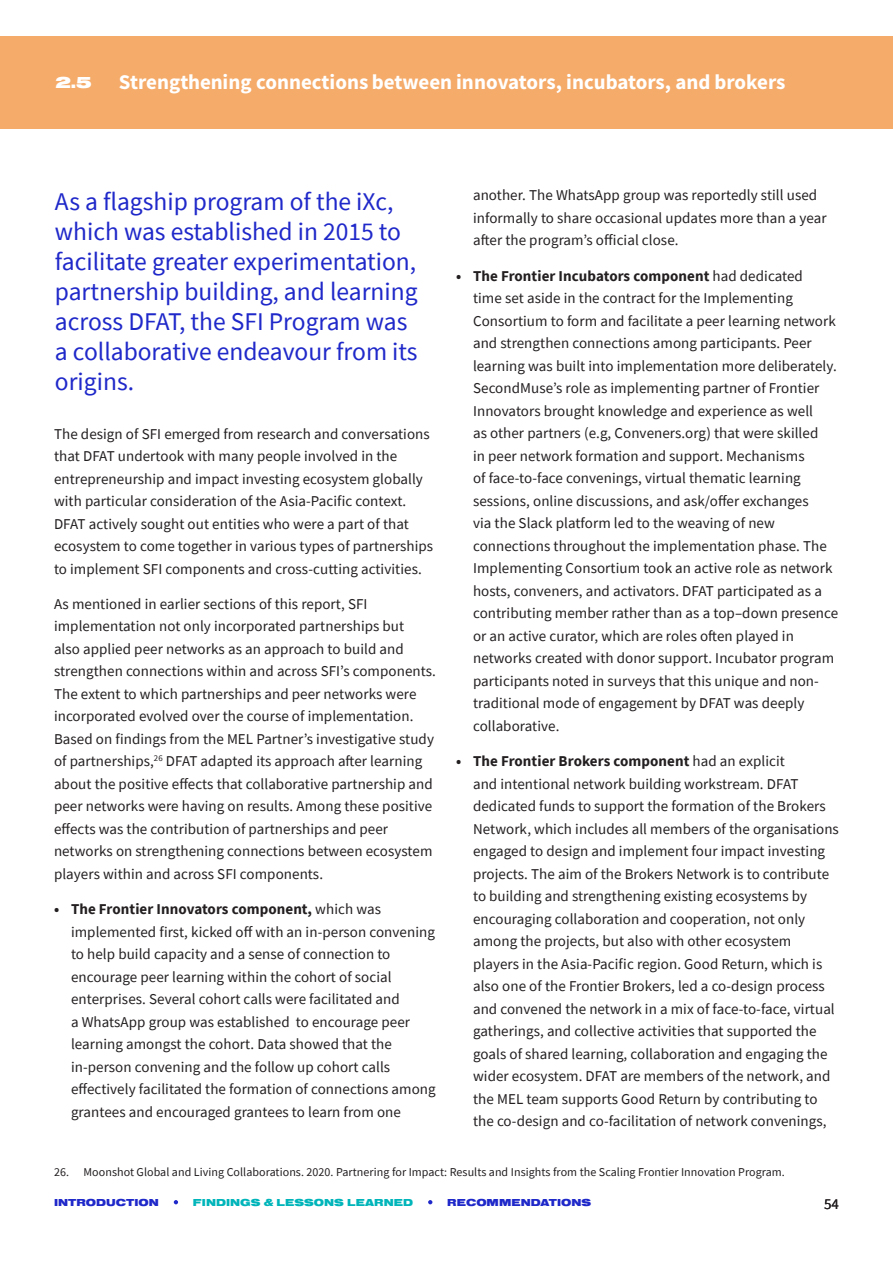
<style>
.page{position:relative;width:893px;height:1263px;background:#fff}
.page>*{position:absolute;margin:0;border:0;box-sizing:border-box;transform-origin:0 0}
.t1{font:25.5px/30px "Source Sans Pro";color:#1f28c9}
.t2{font:21px "Source Sans Variable";color:#fff}
.t3{font:900 16.5px "Nimbus San Ext";color:#fff}
.t4{font:15px/22.5px "Source Sans Pro";letter-spacing:.005em;color:#231f20}
.t5{font:12px "Source Sans Pro";letter-spacing:.005em;color:#231f20}
.t6{font:900 10.5px "Nimbus San Ext";color:#1f28c9}
.t7{font:900 10.5px "Nimbus San Ext";color:#00b5ba}
.s1{font-weight:700}
</style>
<div class="page">
<div style="left:0;top:36px;width:893px;height:92px;background:#f5ab6a"></div>
<svg style="left:174px;top:1200px;width:4px;height:4px"></svg>
<svg style="left:428px;top:1200px;width:4px;height:4px"></svg>
<p class="t3" style="left:55px;top:73px;width:38px">2.5</p>
<h2 class="t2" style="left:119px;top:69px;width:668px">Strengthening connections between innovators, incubators, and brokers</h2>
<h1 class="t1" style="left:55px;top:186px;width:364px">As a flagship program of the iXc, which was established in 2015 to facilitate greater experimentation, partnership building, and learning across DFAT, the SFI Program was a collaborative endeavour from its origins.</h1>
<p class="t4" style="left:54px;top:422px;width:381px">The design of SFI emerged from research and conversations that DFAT undertook with many people involved in the entrepreneurship and impact investing ecosystem globally with particular consideration of the Asia-Pacific context.<br>DFAT actively sought out entities who were a part of that ecosystem to come together in various types of partnerships to implement SFI components and cross-cutting activities.</p>
<p class="t4" style="left:54px;top:593px;width:383px">As mentioned in earlier sections of this report, SFI implementation not only incorporated partnerships but<br>also applied peer networks as an approach to build and strengthen connections within and across SFI’s components.<br>The extent to which partnerships and peer networks were incorporated evolved over the course of implementation.<br>Based on findings from the MEL Partner’s investigative study of partnerships,<sup>26</sup> DFAT adapted its approach after learning about the positive effects that collaborative partnership and peer networks were having on results. Among these positive effects was the contribution of partnerships and peer networks on strengthening connections between ecosystem players within and across SFI components.</p>
<p class="t4" style="left:71px;top:898px;width:366px;text-indent:-17px"><span class="s1">• The Frontier Innovators component,</span> which was implemented first, kicked off with an in-person convening to help build capacity and a sense of connection to encourage peer learning within the cohort of social enterprises. Several cohort calls were facilitated and<br>a WhatsApp group was established to encourage peer learning amongst the cohort. Data showed that the in-person convening and the follow up cohort calls effectively facilitated the formation of connections among grantees and encouraged grantees to learn from one</p>
<p class="t4" style="left:473px;top:184px;width:355px">another. The WhatsApp group was reportedly still used informally to share occasional updates more than a year after the program’s official close.</p>
<p class="t4" style="left:473px;top:264px;width:367px;text-indent:-17px"><span class="s1">• The Frontier Incubators component</span> had dedicated<br>time set aside in the contract for the Implementing Consortium to form and facilitate a peer learning network and strengthen connections among participants. Peer learning was built into implementation more deliberately.<br>SecondMuse’s role as implementing partner of Frontier Innovators brought knowledge and experience as well<br>as other partners (e.g, Conveners.org) that were skilled<br>in peer network formation and support. Mechanisms<br>of face-to-face convenings, virtual thematic learning sessions, online discussions, and ask/offer exchanges<br>via the Slack platform led to the weaving of new connections throughout the implementation phase. The Implementing Consortium took an active role as network hosts, conveners, and activators. DFAT participated as a contributing member rather than as a top–down presence or an active curator, which are roles often played in networks created with donor support. Incubator program participants noted in surveys that this unique and non&shy;traditional mode of engagement by DFAT was deeply collaborative.</p>
<p class="t4" style="left:473px;top:750px;width:367px;text-indent:-17px"><span class="s1">• The Frontier Brokers component</span> had an explicit<br>and intentional network building workstream. DFAT dedicated funds to support the formation of the Brokers Network, which includes all members of the organisations engaged to design and implement four impact investing projects. The aim of the Brokers Network is to contribute to building and strengthening existing ecosystems by encouraging collaboration and cooperation, not only among the projects, but also with other ecosystem players in the Asia-Pacific region. Good Return, which is also one of the Frontier Brokers, led a co-design process and convened the network in a mix of face-to-face, virtual gatherings, and collective activities that supported the goals of shared learning, collaboration and engaging the wider ecosystem. DFAT are members of the network, and the MEL team supports Good Return by contributing to the co-design and co-facilitation of network convenings,</p>
<p class="t5" style="left:54px;top:1165px;width:732px">26. Moonshot Global and Living Collaborations. 2020. Partnering for Impact: Results and Insights from the Scaling Frontier Innovation Program.</p>
<p class="t6" style="left:54px;top:1196px;width:106px">INTRODUCTION</p>
<p class="t7" style="left:193px;top:1196px;width:222px">FINDINGS &amp; LESSONS LEARNED</p>
<p class="t6" style="left:447px;top:1196px;width:146px">RECOMMENDATIONS</p>
<p class="t4" style="left:824px;top:1193px;width:16px">54</p>
</div>
